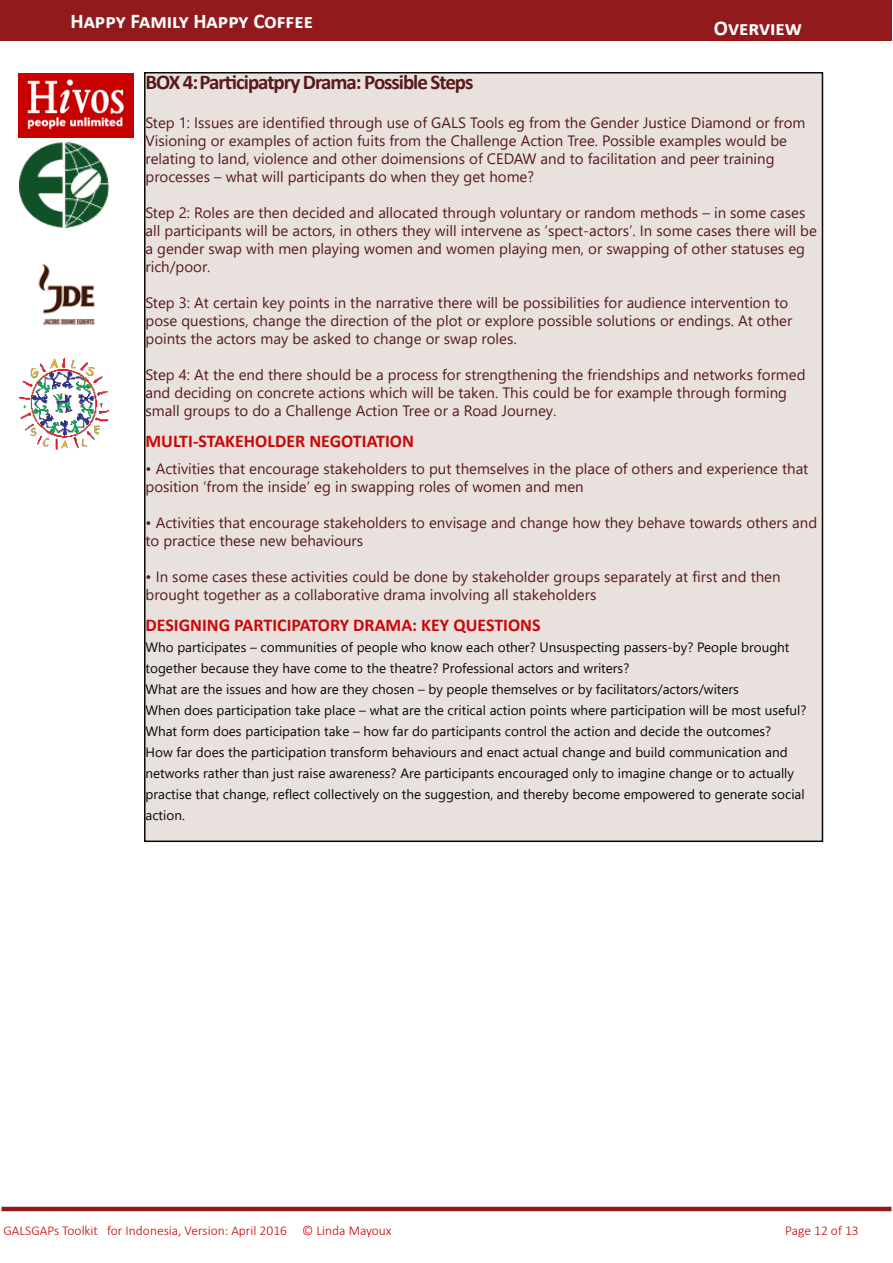
<style>
.page{position:relative;width:893px;height:1263px;background:#fff}
.page>*{position:absolute;margin:0;border:0;box-sizing:border-box;transform-origin:0 0}
.t1{font:700 21px "Calibri";letter-spacing:-.05em;color:#511314}
.t2{font:700 21px "Calibri";color:#fff}
.t3{font:700 18px "Calibri";color:#c80000}
.t4{font:15px/18px "Segoe UI";color:#511314}
.t5{font:13.5px/21px "Segoe UI";color:#000}
.t6{font:300 13.5px "Calibri";color:#c80000}
</style>
<div class="page">
<img style="left:18px;top:74px;width:115px;height:64px">
<img style="left:18px;top:358px;width:92px;height:92px">
<div style="left:0;top:0;width:891px;height:40px;background:#921a1c"></div>
<hr style="left:892px;top:0;width:1px;height:40px;background:#921a1c">
<hr style="left:2px;top:1207px;width:889px;height:4px;background:#921a1c">
<img style="left:20px;top:141px;width:90px;height:88px">
<img style="left:38px;top:263px;width:57px;height:62px">
<div style="left:145px;top:73px;width:677px;height:768px;background:#e9e1de"></div>
<h1 class="t2" style="left:70px;top:6px;width:244px">Happy Family Happy Coffee</h1>
<h1 class="t2" style="left:714px;top:13px;width:90px">Overview</h1>
<h1 class="t1" style="left:146px;top:67px;width:329px">BOX 4:Participatpry Drama: Possible Steps</h1>
<p class="t4" style="left:146px;top:114px;width:661px">Step 1: Issues are identified through use of GALS Tools eg from the Gender Justice Diamond or from Visioning or examples of action fuits from the Challenge Action Tree. Possible examples would be relating to land, violence and other doimensions of CEDAW and to facilitation and peer training processes – what will participants do when they get home?</p>
<p class="t4" style="left:146px;top:204px;width:673px">Step 2: Roles are then decided and allocated through voluntary or random methods – in some cases all participants will be actors, in others they will intervene as ‘spect-actors’. In some cases there will be a gender swap with men playing women and women playing men, or swapping of other statuses eg rich/poor.</p>
<p class="t4" style="left:146px;top:294px;width:648px">Step 3: At certain key points in the narrative there will be possibilities for audience intervention to pose questions, change the direction of the plot or explore possible solutions or endings. At other points the actors may be asked to change or swap roles.</p>
<p class="t4" style="left:146px;top:366px;width:661px">Step 4: At the end there should be a process for strengthening the friendships and networks formed and deciding on concrete actions which will be taken. This could be for example through forming small groups to do a Challenge Action Tree or a Road Journey.</p>
<p class="t3" style="left:146px;top:428px;width:270px">MULTI-STAKEHOLDER NEGOTIATION</p>
<p class="t4" style="left:146px;top:459px;width:664px">• Activities that encourage stakeholders to put themselves in the place of others and experience that position ‘from the inside’ eg in swapping roles of women and men</p>
<p class="t4" style="left:146px;top:513px;width:673px">• Activities that encourage stakeholders to envisage and change how they behave towards others and to practice these new behaviours</p>
<p class="t4" style="left:146px;top:567px;width:637px">• In some cases these activities could be done by stakeholder groups separately at first and then brought together as a collaborative drama involving all stakeholders</p>
<p class="t3" style="left:146px;top:612px;width:397px">DESIGNING PARTICIPATORY DRAMA: KEY QUESTIONS</p>
<p class="t5" style="left:146px;top:636px;width:662px">Who participates – communities of people who know each other? Unsuspecting passers-by? People brought together because they have come to the theatre? Professional actors and writers?<br>What are the issues and how are they chosen – by people themselves or by facilitators/actors/witers<br>When does participation take place – what are the critical action points where participation will be most useful?<br>What form does participation take – how far do participants control the action and decide the outcomes?<br>How far does the participation transform behaviours and enact actual change and build communication and networks rather than just raise awareness? Are participants encouraged only to imagine change or to actually practise that change, reflect collectively on the suggestion, and thereby become empowered to generate social action.</p>
<p class="t6" style="left:3px;top:1222px;width:390px">GALSGAPs Toolkit for Indonesia, Version: April 2016 © Linda Mayoux</p>
<p class="t6" style="left:785px;top:1222px;width:75px">Page 12 of 13</p>
</div>
